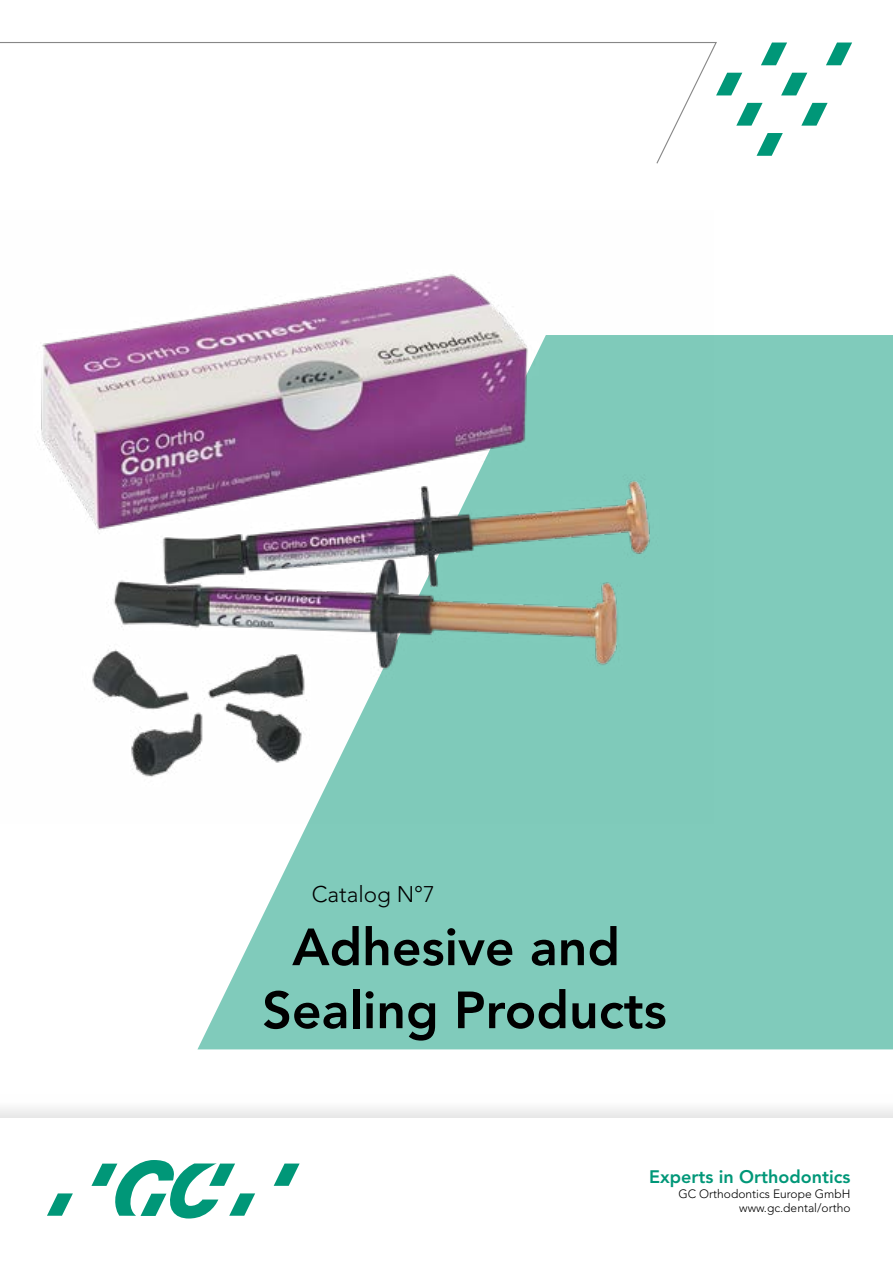
<style>
.page{position:relative;width:893px;height:1263px;background:#fff}
.page>*{position:absolute;margin:0;border:0;box-sizing:border-box;transform-origin:0 0}
.TOC_Section_title{font:800 51.75px "Avenir LT Std";color:#000}
.t1{font:300 22.5px "Avenir LT Std";color:#000}
.t2{font:800 18px "Avenir LT Std";color:#009778}
.t3{font:300 12px/14.4px "Avenir LT Std";color:#000;text-align:right}
</style>
<div class="page">
<svg style="left:274px;top:1163px;width:26px;height:23px"></svg>
<svg style="left:91px;top:1160px;width:164px;height:58px"></svg>
<svg style="left:47px;top:1193px;width:26px;height:23px"></svg>
<div style="left:0;top:1094px;width:893px;height:23px;background:linear-gradient(to right,#f7f7f7,#f7f7f7)"></div>
<svg style="left:761px;top:43px;width:26px;height:22px"></svg>
<svg style="left:826px;top:43px;width:26px;height:22px"></svg>
<svg style="left:781px;top:73px;width:26px;height:22px"></svg>
<svg style="left:718px;top:73px;width:24px;height:22px"></svg>
<svg style="left:736px;top:103px;width:27px;height:23px"></svg>
<svg style="left:801px;top:103px;width:27px;height:23px"></svg>
<svg style="left:756px;top:133px;width:27px;height:23px"></svg>
<div style="left:197px;top:335px;width:696px;height:714px;background:#80cbbb"></div>
<svg style="left:0;top:42px;width:718px;height:122px"></svg>
<img style="left:41px;top:274px;width:673px;height:549px">
<p class="t1" style="left:312px;top:881px;width:125px">Catalog N°7</p>
<p class="TOC_Section_title" style="left:292px;top:916px;width:329px">Adhesive and</p>
<p class="TOC_Section_title" style="left:262px;top:979px;width:406px">Sealing Products</p>
<h3 class="t2" style="left:649px;top:1166px;width:203px">Experts in Orthodontics</h3>
<p class="t3" style="left:678px;top:1186px;width:174px">GC Orthodontics Europe GmbH www.gc.dental/ortho</p>
</div>
